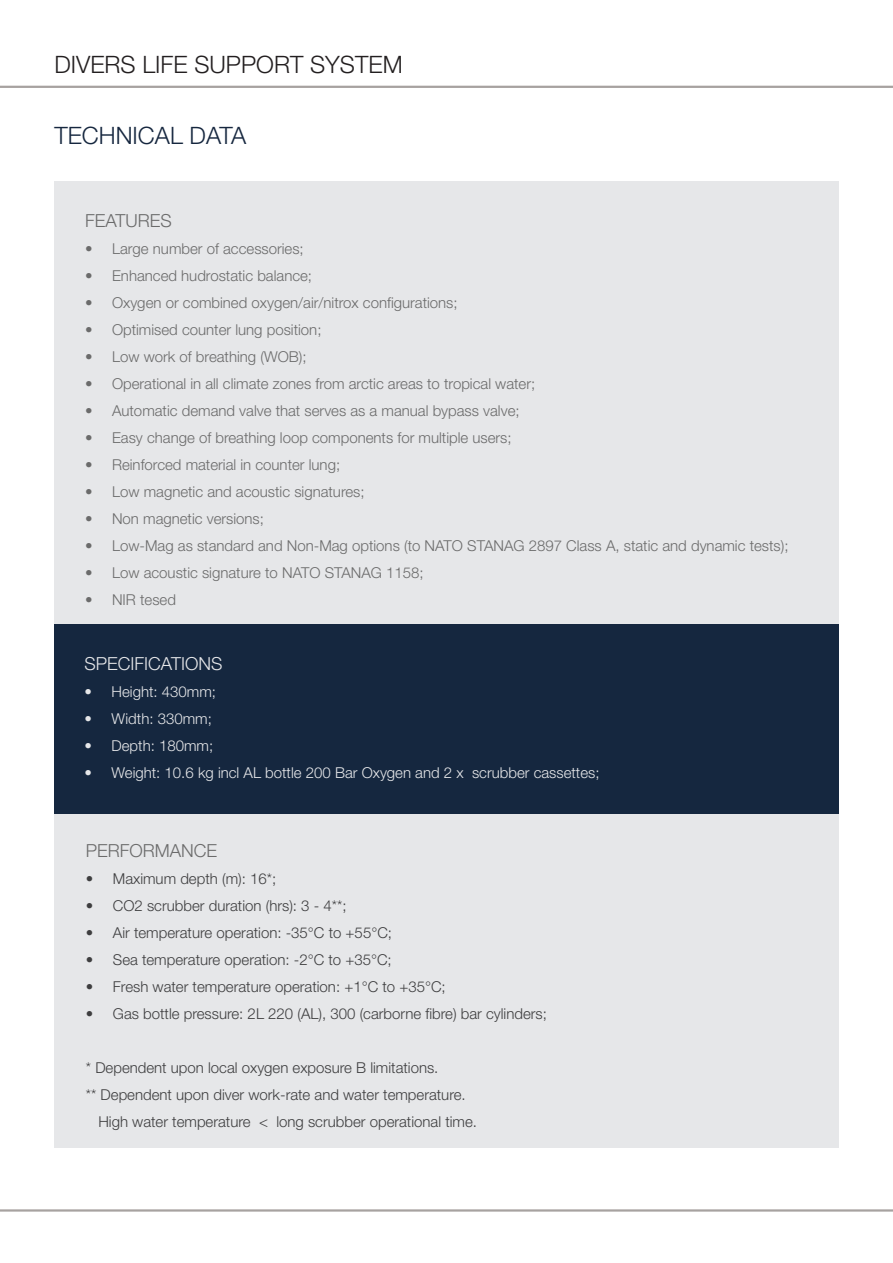
<style>
.page{position:relative;width:893px;height:1263px;background:#fff}
.page>*{position:absolute;margin:0;border:0;box-sizing:border-box;transform-origin:0 0}
.t1{font:300 24px "Helvetica Neue";color:#231f20}
.t2{font:300 24px "Helvetica Neue";color:#16273f}
.t3{font:300 18px "Helvetica Neue";color:#6b6b6b}
.t4{font:300 18px "Helvetica Neue";color:#e6e7e9}
.t5{font:300 15px "Helvetica Neue";color:#6b6b6b}
.t6{font:300 15px "Helvetica Neue";color:#3e3e3f}
.t7{font:300 15px "Helvetica Neue";color:#e6e7e9}
</style>
<div class="page">
<div style="left:54px;top:623px;width:785px;height:191px;background:#15273f"></div>
<div style="left:54px;top:181px;width:785px;height:442px;background:#e6e7e9"></div>
<div style="left:54px;top:814px;width:785px;height:333px;background:#e6e7e9"></div>
<hr style="left:0;top:1209px;width:893px;height:2px;background:#a7a2a0">
<hr style="left:0;top:86px;width:893px;height:2px;background:#a7a2a0">
<h1 class="t1" style="left:54px;top:50px;width:350px">DIVERS LIFE SUPPORT SYSTEM</h1>
<h1 class="t2" style="left:54px;top:121px;width:193px">TECHNICAL DATA</h1>
<p class="t3" style="left:85px;top:210px;width:88px">FEATURES</p>
<p class="t5" style="left:85px;top:240px;width:220px">• Large number of accessories;</p>
<p class="t5" style="left:85px;top:267px;width:229px">• Enhanced hudrostatic balance;</p>
<p class="t5" style="left:85px;top:294px;width:374px">• Oxygen or combined oxygen/air/nitrox configurations;</p>
<p class="t5" style="left:85px;top:321px;width:238px">• Optimised counter lung position;</p>
<p class="t5" style="left:85px;top:348px;width:223px">• Low work of breathing (WOB);</p>
<p class="t5" style="left:85px;top:375px;width:452px">• Operational in all climate zones from arctic areas to tropical water;</p>
<p class="t5" style="left:85px;top:402px;width:436px">• Automatic demand valve that serves as a manual bypass valve;</p>
<p class="t5" style="left:85px;top:429px;width:428px">• Easy change of breathing loop components for multiple users;</p>
<p class="t5" style="left:85px;top:456px;width:257px">• Reinforced material in counter lung;</p>
<p class="t5" style="left:85px;top:483px;width:281px">• Low magnetic and acoustic signatures;</p>
<p class="t5" style="left:85px;top:510px;width:180px">• Non magnetic versions;</p>
<p class="t5" style="left:85px;top:537px;width:705px">• Low-Mag as standard and Non-Mag options (to NATO STANAG 2897 Class A, static and dynamic tests);</p>
<p class="t5" style="left:85px;top:564px;width:340px">• Low acoustic signature to NATO STANAG 1158;</p>
<p class="t5" style="left:85px;top:591px;width:92px">• NIR tesed</p>
<p class="t4" style="left:85px;top:652px;width:139px">SPECIFICATIONS</p>
<p class="t7" style="left:85px;top:682px;width:133px">• Height: 430mm;</p>
<p class="t7" style="left:85px;top:709px;width:129px">• Width: 330mm;</p>
<p class="t7" style="left:85px;top:736px;width:130px">• Depth: 180mm;</p>
<p class="t7" style="left:85px;top:763px;width:516px">• Weight: 10.6 kg incl AL bottle 200 Bar Oxygen and 2 x scrubber cassettes;</p>
<p class="t3" style="left:86px;top:839px;width:133px">PERFORMANCE</p>
<p class="t6" style="left:86px;top:869px;width:192px">• Maximum depth (m): 16*;</p>
<p class="t6" style="left:86px;top:896px;width:262px">• CO2 scrubber duration (hrs): 3 - 4**;</p>
<p class="t6" style="left:86px;top:923px;width:308px">• Air temperature operation: -35°C to +55°C;</p>
<p class="t6" style="left:86px;top:950px;width:307px">• Sea temperature operation: -2°C to +35°C;</p>
<p class="t6" style="left:86px;top:977px;width:361px">• Fresh water temperature operation: +1°C to +35°C;</p>
<p class="t6" style="left:86px;top:1004px;width:463px">• Gas bottle pressure: 2L 220 (AL), 300 (carborne fibre) bar cylinders;</p>
<p class="t6" style="left:86px;top:1058px;width:354px">* Dependent upon local oxygen exposure B limitations.</p>
<p class="t6" style="left:86px;top:1085px;width:381px">** Dependent upon diver work-rate and water temperature.</p>
<p class="t6" style="left:98px;top:1112px;width:380px">High water temperature &lt; long scrubber operational time.</p>
</div>
